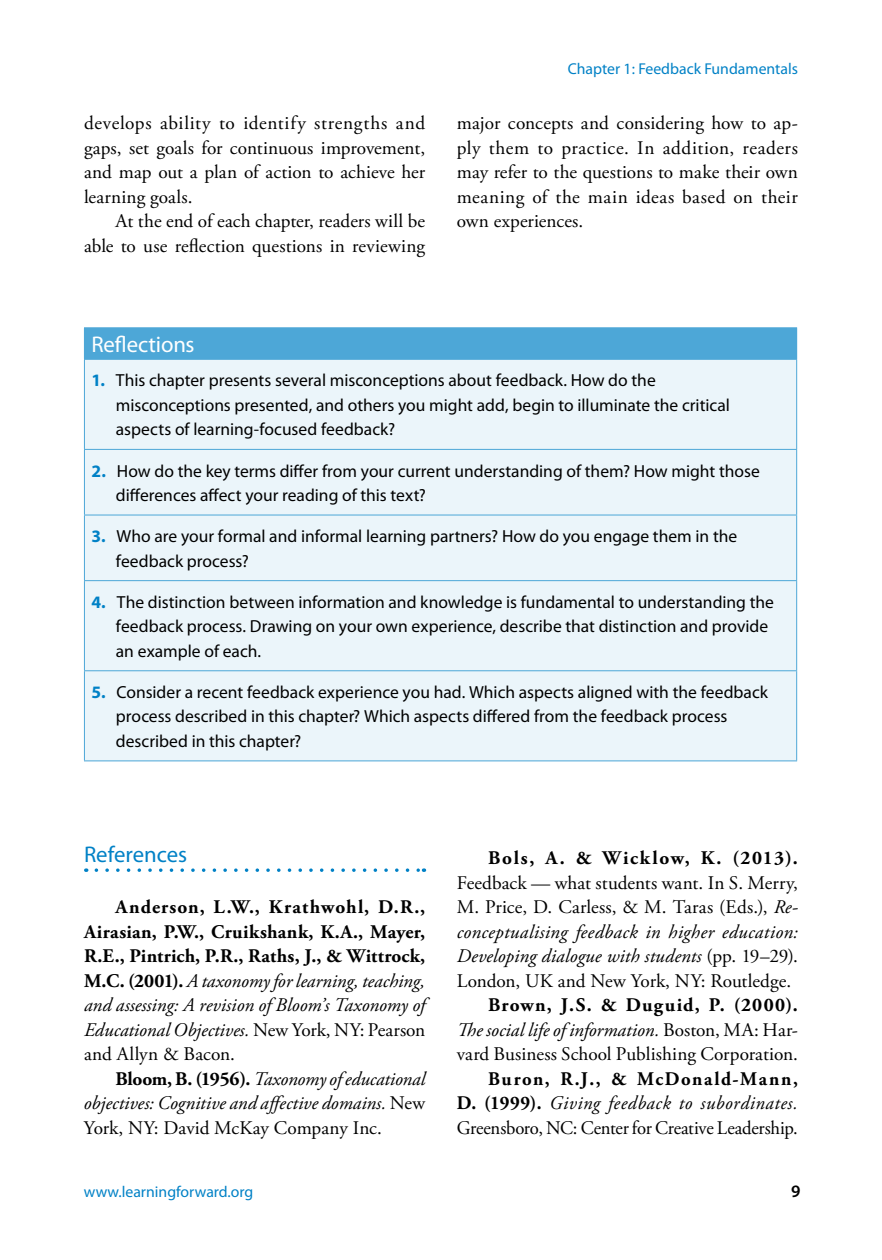
<style>
.page{position:relative;width:882px;height:1260px;background:#fff}
.page>*{position:absolute;margin:0;border:0;box-sizing:border-box;transform-origin:0 0}
.t1{font:22.75px "Myriad Pro";letter-spacing:-.005em;color:#fff}
.t2{font:22.75px "Myriad Pro";color:#0081c6}
.t3{font:19.25px/24.5px "Adobe Garamond Pro";letter-spacing:.005em;color:#000;text-align:justify}
.t4{font:700 19.25px/24.5px "Adobe Garamond Pro";letter-spacing:.025em;color:#000;text-align:justify}
.t5{font:italic 19.25px/24.5px "Adobe Garamond Pro";color:#000;text-align:justify}
.t6{font:700 19.25px "Adobe Garamond Pro";letter-spacing:.085em;color:#000}
.t7{font:17.5px/24.5px "Myriad Pro";color:#000}
.t8{font:600 17.5px "Myriad Pro";color:#000}
.t9{font:15.75px "Myriad Pro";color:#0081c6}
.s1{font-weight:700;color:#0081c6}
.s2{font-weight:400;font-style:italic}
.s3{font-weight:400}
.s4{font-weight:700;font-style:normal}
.s5{font-style:normal}
.s6{font-style:italic}
.s7{font-weight:700}
</style>
<div class="page">
<div style="left:84px;top:328px;width:713px;height:31px;background:#4da7d7"></div>
<div style="left:85px;top:360px;width:711px;height:400px;background:#ebf5fa"></div>
<hr style="left:84px;top:327px;width:713px;height:1px;background:#4da7d7">
<hr style="left:84px;top:359px;width:713px;height:1px;background:#4da7d7">
<hr style="left:84px;top:360px;width:1px;height:89px;background:#4da7d7">
<hr style="left:796px;top:360px;width:1px;height:89px;background:#4da7d7">
<hr style="left:84px;top:449px;width:713px;height:1px;background:#4da7d7">
<hr style="left:84px;top:450px;width:1px;height:65px;background:#4da7d7">
<hr style="left:796px;top:450px;width:1px;height:65px;background:#4da7d7">
<hr style="left:84px;top:515px;width:713px;height:1px;background:#4da7d7">
<hr style="left:84px;top:515px;width:1px;height:65px;background:#4da7d7">
<hr style="left:796px;top:515px;width:1px;height:65px;background:#4da7d7">
<hr style="left:84px;top:580px;width:713px;height:1px;background:#4da7d7">
<hr style="left:84px;top:581px;width:1px;height:89px;background:#4da7d7">
<hr style="left:796px;top:581px;width:1px;height:89px;background:#4da7d7">
<hr style="left:84px;top:670px;width:713px;height:1px;background:#4da7d7">
<hr style="left:84px;top:671px;width:1px;height:89px;background:#4da7d7">
<hr style="left:796px;top:671px;width:1px;height:89px;background:#4da7d7">
<hr style="left:84px;top:760px;width:713px;height:1px;background:#4da7d7">
<svg style="left:96px;top:868px;width:322px;height:4px"></svg>
<p class="t3" style="left:84px;top:112px;width:343px">develops ability to identify strengths and gaps, set goals for continuous improvement, and map out a plan of action to achieve her learning goals.</p>
<p class="t3" style="left:84px;top:210px;width:343px;text-align:right">At the end of each chapter, readers will be able to use reflection questions in reviewing</p>
<p class="t9" style="left:568px;top:59px;width:232px">Chapter 1: Feedback Fundamentals</p>
<p class="t3" style="left:457px;top:112px;width:343px">major concepts and considering how to ap&shy;ply them to practice. In addition, readers may refer to the questions to make their own meaning of the main ideas based on their own experiences.</p>
<p class="t1" style="left:91px;top:330px;width:105px">Reflections</p>
<p class="t7" style="left:116px;top:368px;width:615px;text-indent:-24px"><span class="s1">1.</span> This chapter presents several misconceptions about feedback. How do the misconceptions presented, and others you might add, begin to illuminate the critical aspects of learning-focused feedback?</p>
<p class="t7" style="left:116px;top:458px;width:645px;text-indent:-24px"><span class="s1">2.</span> How do the key terms differ from your current understanding of them? How might those differences affect your reading of this text?</p>
<p class="t7" style="left:116px;top:524px;width:623px;text-indent:-24px"><span class="s1">3.</span> Who are your formal and informal learning partners? How do you engage them in the feedback process?</p>
<p class="t7" style="left:116px;top:589px;width:660px;text-indent:-24px"><span class="s1">4.</span> The distinction between information and knowledge is fundamental to understanding the feedback process. Drawing on your own experience, describe that distinction and provide an example of each.</p>
<p class="t7" style="left:116px;top:680px;width:654px;text-indent:-24px"><span class="s1">5.</span> Consider a recent feedback experience you had. Which aspects aligned with the feedback process described in this chapter? Which aspects differed from the feedback process described in this chapter?</p>
<p class="t2" style="left:84px;top:841px;width:105px">References</p>
<p class="t4" style="left:84px;top:895px;width:343px;text-indent:31px">Anderson, L.W., Krathwohl, D.R., Airasian, P.W., Cruikshank, K.A., Mayer, R.E., Pintrich, P.R., Raths, J., &amp; Wittrock, M.C. (2001). <span class="s2">A taxonomy for learning, teaching, and assessing: A revision of Bloom’s Taxonomy of Educational Objectives.</span> <span class="s3">New York, NY: Pearson and Allyn &amp; Bacon.</span></p>
<p class="t5" style="left:84px;top:1067px;width:343px;text-indent:32px"><span class="s4">Bloom, B. (1956).</span> Taxonomy of educational objectives: Cognitive and affective domains. <span class="s5">New York, NY: David McKay Company Inc.</span></p>
<p class="t9" style="left:84px;top:1182px;width:171px">www.learningforward.org</p>
<p class="t6" style="left:488px;top:847px;width:311px">Bols, A. &amp; Wicklow, K. (2013).</p>
<p class="t3" style="left:457px;top:871px;width:343px">Feedback — what students want. In S. Merry, M. Price, D. Carless, &amp; M. Taras (Eds.), <span class="s6">Re&shy;conceptualising feedback in higher education:<br>Developing dialogue with students</span> (pp. 19–29).<br>London, UK and New York, NY: Routledge.</p>
<p class="t3" style="left:457px;top:994px;width:343px;text-indent:31px"><span class="s7">Brown, J.S. &amp; Duguid, P. (2000).<br></span><span class="s6">The social life of information.</span> Boston, MA: Har&shy;vard Business School Publishing Corporation.</p>
<p class="t3" style="left:457px;top:1067px;width:343px;text-indent:32px"><span class="s7">Buron, R.J., &amp; McDonald-Mann, D. (1999).</span> <span class="s6">Giving feedback to subordinates.<br></span>Greensboro, NC: Center for Creative Leadership.</p>
<p class="t8" style="left:791px;top:1180px;width:11px">9</p>
</div>
